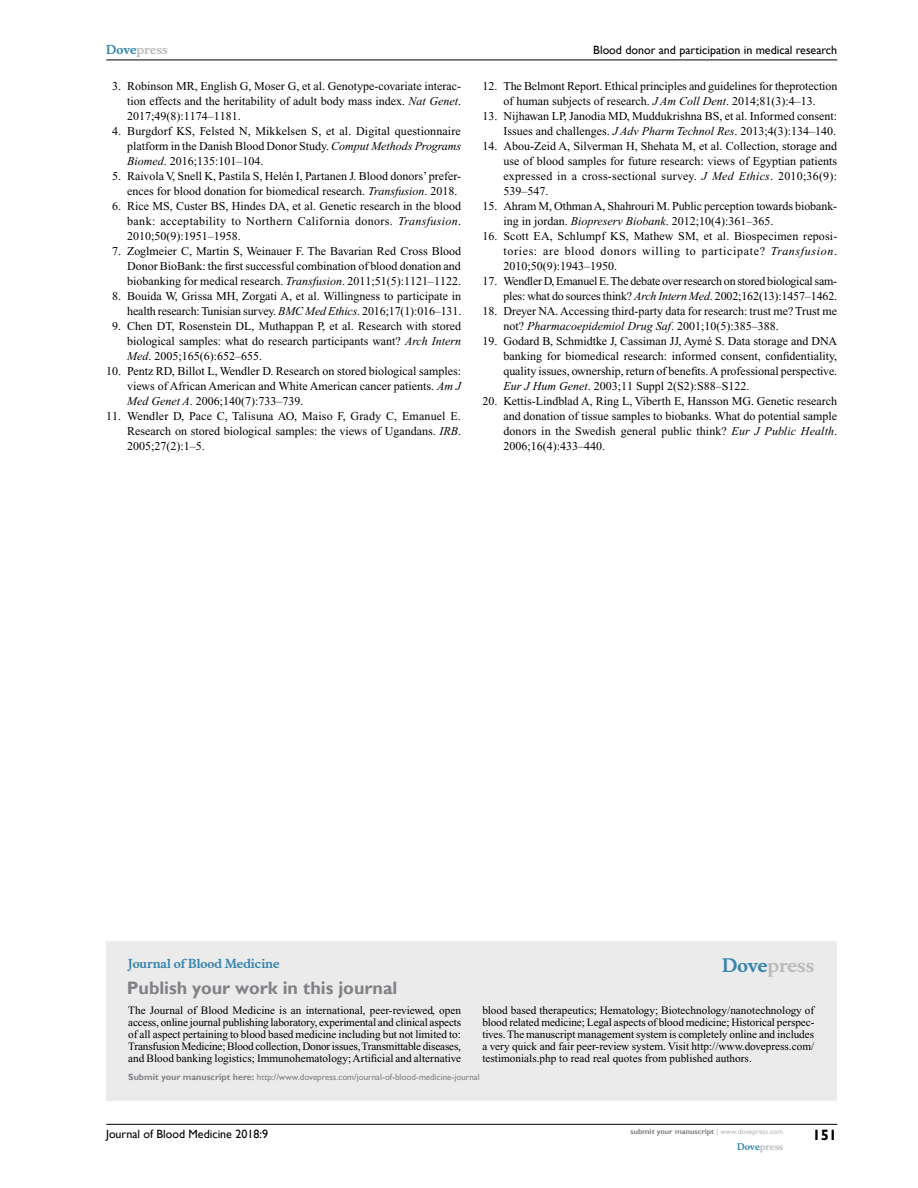
<style>
.page{position:relative;width:918px;height:1188px;background:#fff}
.page>*{position:absolute;margin:0;border:0;box-sizing:border-box;transform-origin:0 0}
.t1{font:700 18px "Gill Sans";color:#808285}
.t2{font:700 18px "Musee";color:#b8babc}
.t3{font:700 15px "Gill Sans";color:#000}
.t4{font:12px/15px "Times New Roman";color:#000;text-align:justify}
.t5{font:12px/15px "Times New Roman";letter-spacing:-.02em;color:#000;text-align:right}
.t6{font:12px "Gill Sans";color:#000}
.t7{font:700 12px "Musee";color:#3785ad}
.t8{font:700 12px "Musee";color:#b8babc}
.t9{font:11.25px/12px "Times New Roman";color:#000;text-align:justify}
.t10{font:9px "Gill Sans";color:#808285}
.t11{font:700 9px "Musee";color:#b8babc}
.t12{font:700 7.5px "Gill Sans";color:#808285}
.s1{color:#3785ad}
.s2{font-style:italic}
.s3{font-weight:700}
.s4{font-weight:400;color:#b8babc}
</style>
<div class="page">
<div style="left:106px;top:941px;width:731px;height:159px;background:#ebebec"></div>
<hr style="left:106px;top:1124px;width:731px;height:1px;background:#000">
<hr style="left:106px;top:60px;width:731px;height:1px;background:#000">
<p class="t8" style="left:106px;top:43px;width:63px"><span class="s1">Dove</span>press</p>
<p class="t4" style="left:127px;top:79px;width:335px;text-indent:-15px">3. Robinson MR, English G, Moser G, et al. Genotype-covariate interac&shy;tion effects and the heritability of adult body mass index. <span class="s2">Nat Genet</span>.<br>2017;49(8):1174–1181.</p>
<p class="t4" style="left:127px;top:124px;width:335px;text-indent:-15px">4. Burgdorf KS, Felsted N, Mikkelsen S, et al. Digital questionnaire platform in the Danish Blood Donor Study. <span class="s2">Comput Methods Programs Biomed</span>. 2016;135:101–104.</p>
<p class="t4" style="left:127px;top:169px;width:335px;text-indent:-15px">5. Raivola V, Snell K, Pastila S, Helén I, Partanen J. Blood donors’ prefer&shy;ences for blood donation for biomedical research. <span class="s2">Transfusion</span>. 2018.</p>
<p class="t4" style="left:127px;top:199px;width:335px;text-indent:-15px">6. Rice MS, Custer BS, Hindes DA, et al. Genetic research in the blood bank: acceptability to Northern California donors. <span class="s2">Transfusion</span>.<br>2010;50(9):1951–1958.</p>
<p class="t4" style="left:127px;top:244px;width:335px;text-indent:-15px">7. Zoglmeier C, Martin S, Weinauer F. The Bavarian Red Cross Blood Donor BioBank: the first successful combination of blood donation and biobanking for medical research. <span class="s2">Transfusion</span>. 2011;51(5):1121–1122.</p>
<p class="t4" style="left:112px;top:289px;width:351px;text-align:right">8. Bouida W, Grissa MH, Zorgati A, et al. Willingness to participate in health research: Tunisian survey. <span class="s2">BMC Med Ethics</span>. 2016;17(1):016–131.</p>
<p class="t4" style="left:127px;top:319px;width:335px;text-indent:-15px">9. Chen DT, Rosenstein DL, Muthappan P, et al. Research with stored biological samples: what do research participants want? <span class="s2">Arch Intern Med</span>. 2005;165(6):652–655.</p>
<p class="t4" style="left:127px;top:364px;width:335px;text-indent:-21px">10. Pentz RD, Billot L, Wendler D. Research on stored biological samples: views of African American and White American cancer patients. <span class="s2">Am J Med Genet A</span>. 2006;140(7):733–739.</p>
<p class="t4" style="left:127px;top:409px;width:335px;text-indent:-21px">11. Wendler D, Pace C, Talisuna AO, Maiso F, Grady C, Emanuel E.<br>Research on stored biological samples: the views of Ugandans. <span class="s2">IRB</span>.<br>2005;27(2):1–5.</p>
<p class="t6" style="left:593px;top:43px;width:245px">Blood donor and participation in medical research</p>
<p class="t4" style="left:482px;top:79px;width:357px;text-align:center">12. The Belmont Report. Ethical principles and guidelines for theprotection of human subjects of research. <span class="s2">J Am Coll Dent</span>. 2014;81(3):4–13.</p>
<p class="t4" style="left:482px;top:109px;width:356px;text-align:right">13. Nijhawan LP, Janodia MD, Muddukrishna BS, et al. Informed consent:<br>Issues and challenges. <span class="s2">J Adv Pharm Technol Res</span>. 2013;4(3):134–140.</p>
<p class="t4" style="left:503px;top:139px;width:335px;text-indent:-21px">14. Abou-Zeid A, Silverman H, Shehata M, et al. Collection, storage and use of blood samples for future research: views of Egyptian patients expressed in a cross-sectional survey. <span class="s2">J Med Ethics</span>. 2010;36(9):<br>539–547.</p>
<p class="t4" style="left:503px;top:199px;width:335px;text-indent:-21px">15. Ahram M, Othman A, Shahrouri M. Public perception towards biobank&shy;ing in jordan. <span class="s2">Biopreserv Biobank</span>. 2012;10(4):361–365.</p>
<p class="t4" style="left:503px;top:229px;width:336px;text-indent:-21px">16. Scott EA, Schlumpf KS, Mathew SM, et al. Biospecimen reposi&shy;tories: are blood donors willing to participate? <span class="s2">Transfusion</span>.<br>2010;50(9):1943–1950.</p>
<p class="t5" style="left:483px;top:274px;width:356px">17. Wendler D, Emanuel E. The debate over research on stored biological sam&shy;ples: what do sources think? <span class="s2">Arch Intern Med</span>. 2002;162(13):1457–1462.</p>
<p class="t4" style="left:503px;top:304px;width:335px;text-indent:-21px">18. Dreyer NA. Accessing third-party data for research: trust me? Trust me not? <span class="s2">Pharmacoepidemiol Drug Saf</span>. 2001;10(5):385–388.</p>
<p class="t4" style="left:503px;top:334px;width:335px;text-indent:-21px">19. Godard B, Schmidtke J, Cassiman JJ, Aymé S. Data storage and DNA banking for biomedical research: informed consent, confidentiality, quality issues, ownership, return of benefits. A professional perspective.<br><span class="s2">Eur J Hum Genet</span>. 2003;11 Suppl 2(S2):S88–S122.</p>
<p class="t4" style="left:503px;top:394px;width:335px;text-indent:-21px">20. Kettis-Lindblad A, Ring L, Viberth E, Hansson MG. Genetic research and donation of tissue samples to biobanks. What do potential sample donors in the Swedish general public think? <span class="s2">Eur J Public Health</span>.<br>2006;16(4):433–440.</p>
<p class="t7" style="left:128px;top:956px;width:153px">Journal of Blood Medicine</p>
<h1 class="t1" style="left:127px;top:977px;width:272px">Publish your work in this journal</h1>
<h1 class="t2" style="left:722px;top:955px;width:94px"><span class="s1">Dove</span>press</h1>
<p class="t9" style="left:128px;top:1004px;width:334px">The Journal of Blood Medicine is an international, peer-reviewed, open access, online journal publishing laboratory, experimental and clinical aspects of all aspect pertaining to blood based medicine including but not limited to:<br>Transfusion Medicine; Blood collection, Donor issues, Transmittable diseases, and Blood banking logistics; Immunohematology; Artificial and alternative</p>
<p class="t9" style="left:482px;top:1004px;width:334px">blood based therapeutics; Hematology; Biotechnology/nanotechnology of blood related medicine; Legal aspects of blood medicine; Historical perspec&shy;tives. The manuscript management system is completely online and includes a very quick and fair peer-review system. Visit http://www.dovepress.com/ testimonials.php to read real quotes from published authors.</p>
<p class="t10" style="left:128px;top:1072px;width:353px"><span class="s3">Submit your manuscript here:</span> http://www.dovepress.com/journal-of-blood-medicine-journal</p>
<p class="t6" style="left:106px;top:1127px;width:163px">Journal of Blood Medicine 2018:9</p>
<p class="t12" style="left:631px;top:1127px;width:154px">submit your manuscript <span class="s4">| www.dovepress.com</span></p>
<p class="t11" style="left:737px;top:1141px;width:48px"><span class="s1">Dove</span>press</p>
<p class="t3" style="left:812px;top:1126px;width:26px">151</p>
</div>
